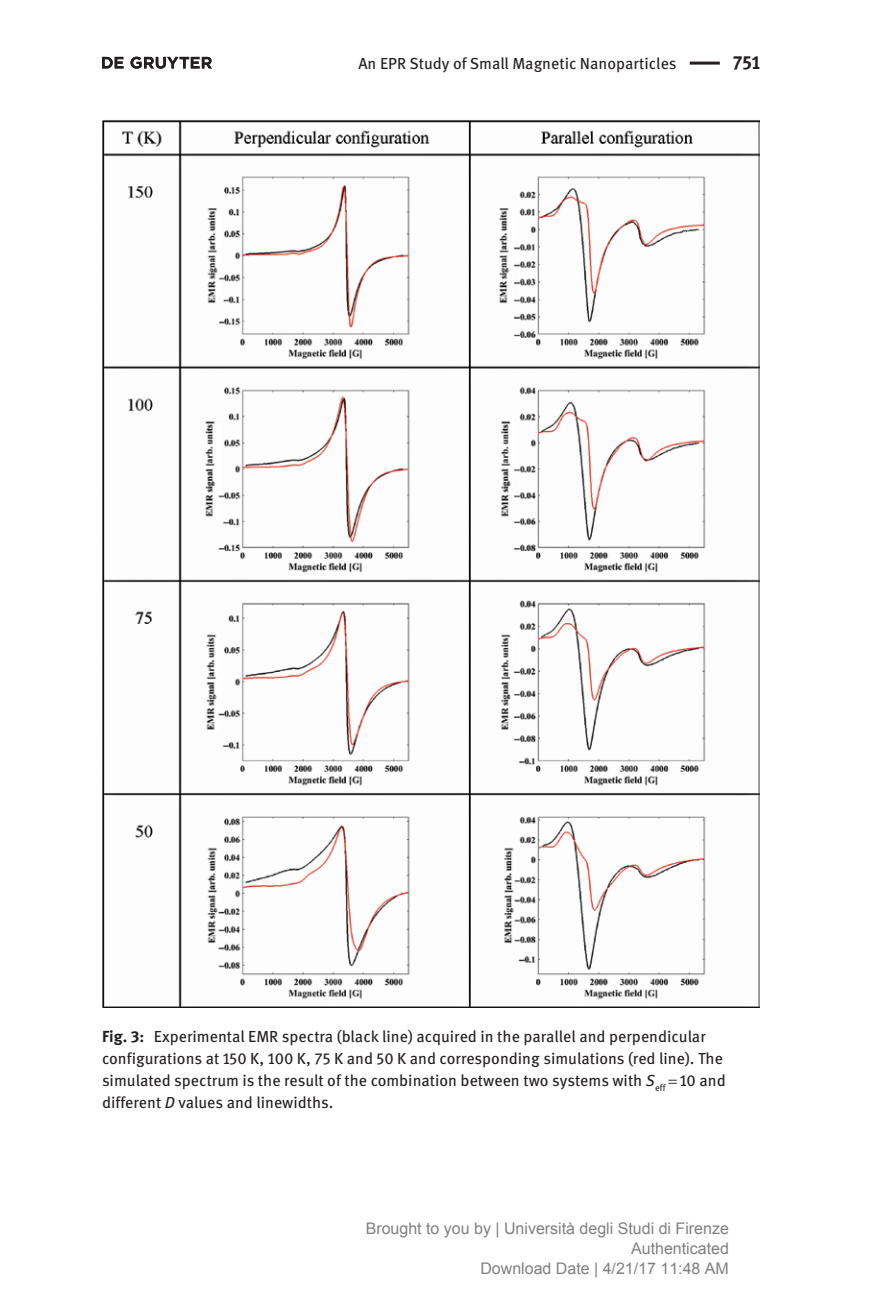
<style>
.page{position:relative;width:879px;height:1304px;background:#fff}
.page>*{position:absolute;margin:0;border:0;box-sizing:border-box;transform-origin:0 0}
.t1{font:700 19px "DG Meta Science";color:#231f20}
.t2{font:16px/22px "DG Meta Science";color:#231f20}
.t3{font:16px/20px "Arial";color:#808080;text-align:right}
.s1{font-weight:700}
.s2{font-style:italic}
</style>
<div class="page">
<svg style="left:102px;top:57px;width:110px;height:12px"></svg>
<hr style="left:690px;top:62px;width:30px;height:3px;background:#231f20">
<img style="left:102px;top:120px;width:658px;height:888px">
<p class="t2" style="left:358px;top:52px;width:320px">An EPR Study of Small Magnetic Nanoparticles</p>
<p class="t1" style="left:733px;top:47px;width:29px">751</p>
<p class="t2" style="left:102px;top:1025px;width:625px"><span class="s1">Fig. 3:</span> Experimental EMR spectra (black line) acquired in the parallel and perpendicular configurations at 150 K, 100 K, 75 K and 50 K and corresponding simulations (red line). The simulated spectrum is the result of the combination between two systems with <span class="s2">S</span><sub>eff</sub> 10 and different <span class="s2">D</span> values and linewidths.</p>
<p class="t3" style="left:366px;top:1220px;width:365px">Brought to you by | Università degli Studi di Firenze<br>Authenticated<br>Download Date | 4/21/17 11:48 AM</p>
</div>
